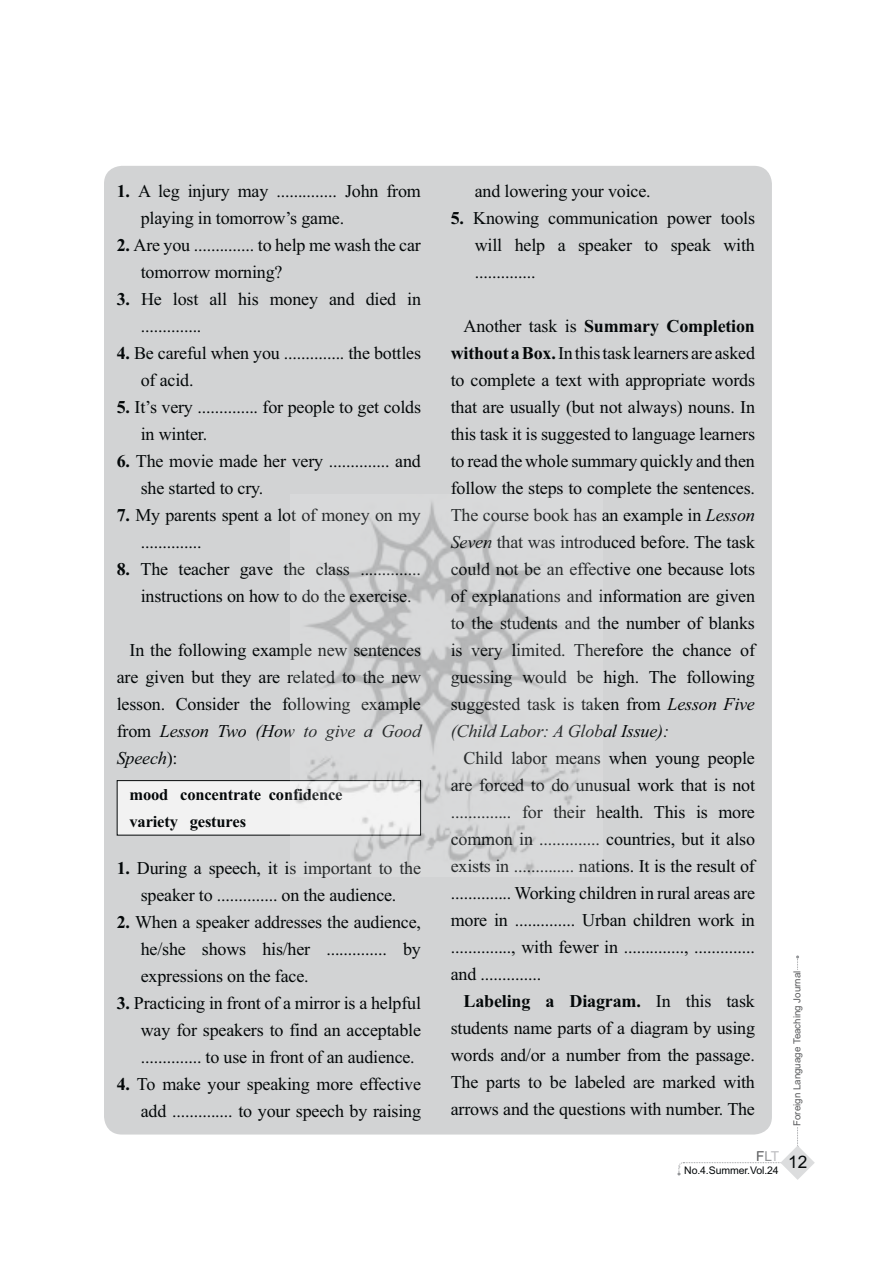
<style>
.page{position:relative;width:893px;height:1263px;background:#fff}
.page>*{position:absolute;margin:0;border:0;box-sizing:border-box;transform-origin:0 0}
.t1{font:18px/27px "Times New Roman";letter-spacing:-.01em;color:#040809}
.t2{font:17.25px "Arial";color:#040809}
.t3{font:700 16.5px/27px "Times New Roman";letter-spacing:-.01em;color:#040809}
.t4{font:10.5px "Arial";letter-spacing:-.01em;color:#040809}
.t5{font:9.75px "Arial";color:#58595b}
.s1{font-weight:700}
.s2{font-style:italic}
</style>
<div class="page">
<div style="left:104px;top:166px;width:668px;height:969px;background:#d2d3d4;border-radius:18px"></div>
<div style="left:117px;top:781px;width:303px;height:54px;background:#f2f2f2"></div>
<div style="left:117px;top:780px;width:304px;height:56px;border:1px solid #040809"></div>
<svg style="left:677px;top:955px;width:137px;height:225px"></svg>
<div style="left:793px;top:970px;width:9px;height:156px;background:#fff"></div>
<img style="left:290px;top:504px;width:289px;height:370px">
<p class="t1" style="left:141px;top:179px;width:282px;text-indent:-24px"><span class="s1">1.</span> A leg injury may .............. John from playing in tomorrow’s game.</p>
<p class="t1" style="left:141px;top:233px;width:281px;text-indent:-24px"><span class="s1">2.</span> Are you .............. to help me wash the car tomorrow morning?</p>
<p class="t1" style="left:141px;top:287px;width:282px;text-indent:-24px"><span class="s1">3.</span> He lost all his money and died in ..............</p>
<p class="t1" style="left:141px;top:341px;width:282px;text-indent:-24px"><span class="s1">4.</span> Be careful when you .............. the bottles of acid.</p>
<p class="t1" style="left:141px;top:395px;width:282px;text-indent:-24px"><span class="s1">5.</span> It’s very .............. for people to get colds in winter.</p>
<p class="t1" style="left:141px;top:449px;width:281px;text-indent:-24px"><span class="s1">6.</span> The movie made her very .............. and she started to cry.</p>
<p class="t1" style="left:141px;top:503px;width:282px;text-indent:-24px"><span class="s1">7.</span> My parents spent a lot of money on my ..............</p>
<p class="t1" style="left:141px;top:557px;width:282px;text-indent:-24px"><span class="s1">8.</span> The teacher gave the class .............. instructions on how to do the exercise.</p>
<p class="t1" style="left:117px;top:638px;width:306px;text-align:justify;text-indent:13px">In the following example new sentences are given but they are related to the new lesson. Consider the following example from <span class="s2">Lesson Two (How to give a Good Speech</span>):</p>
<p class="t3" style="left:129px;top:783px;width:214px">mood concentrate confidence variety gestures</p>
<p class="t1" style="left:117px;top:856px;width:306px;text-align:center"><span class="s1">1.</span> During a speech, it is important to the speaker to .............. on the audience.</p>
<p class="t1" style="left:141px;top:910px;width:282px;text-align:justify;text-indent:-24px"><span class="s1">2.</span> When a speaker addresses the audience, he/she shows his/her .............. by expressions on the face.</p>
<p class="t1" style="left:141px;top:991px;width:282px;text-align:justify;text-indent:-24px"><span class="s1">3.</span> Practicing in front of a mirror is a helpful way for speakers to find an acceptable .............. to use in front of an audience.</p>
<p class="t1" style="left:117px;top:1072px;width:306px;text-align:right"><span class="s1">4.</span> To make your speaking more effective add .............. to your speech by raising</p>
<p class="t1" style="left:475px;top:180px;width:177px">and lowering your voice.</p>
<p class="t1" style="left:475px;top:207px;width:282px;text-align:justify;text-indent:-24px"><span class="s1">5.</span> Knowing communication power tools will help a speaker to speak with ..............</p>
<p class="t1" style="left:451px;top:315px;width:306px;text-align:justify;text-indent:13px">Another task is <span class="s1">Summary Completion without a Box.</span> In this task learners are asked to complete a text with appropriate words that are usually (but not always) nouns. In this task it is suggested to language learners to read the whole summary quickly and then follow the steps to complete the sentences.<br>The course book has an example in <span class="s2">Lesson Seven</span> that was introduced before. The task could not be an effective one because lots of explanations and information are given to the students and the number of blanks is very limited. Therefore the chance of guessing would be high. The following suggested task is taken from <span class="s2">Lesson Five (Child Labor: A Global Issue):</span></p>
<p class="t1" style="left:451px;top:747px;width:306px;text-align:justify;text-indent:13px">Child labor means when young people are forced to do unusual work that is not .............. for their health. This is more common in .............. countries, but it also exists in .............. nations. It is the result of .............. Working children in rural areas are more in .............. Urban children work in .............., with fewer in .............., .............. and ..............</p>
<p class="t1" style="left:451px;top:990px;width:306px;text-align:justify;text-indent:13px"><span class="s1">Labeling a Diagram.</span> In this task students name parts of a diagram by using words and/or a number from the passage.<br>The parts to be labeled are marked with arrows and the questions with number. The</p>
<p class="t5" style="left:791px;top:1126px;width:157px;rotate:-90deg">Foreign Language Teaching Journal</p>
<p class="t2" style="left:756px;top:1152px;width:53px"><sup>F</sup><sup>L</sup><sup>T</sup> 12</p>
<p class="t4" style="left:684px;top:1164px;width:96px">No.4.Summer.Vol.24</p>
</div>
